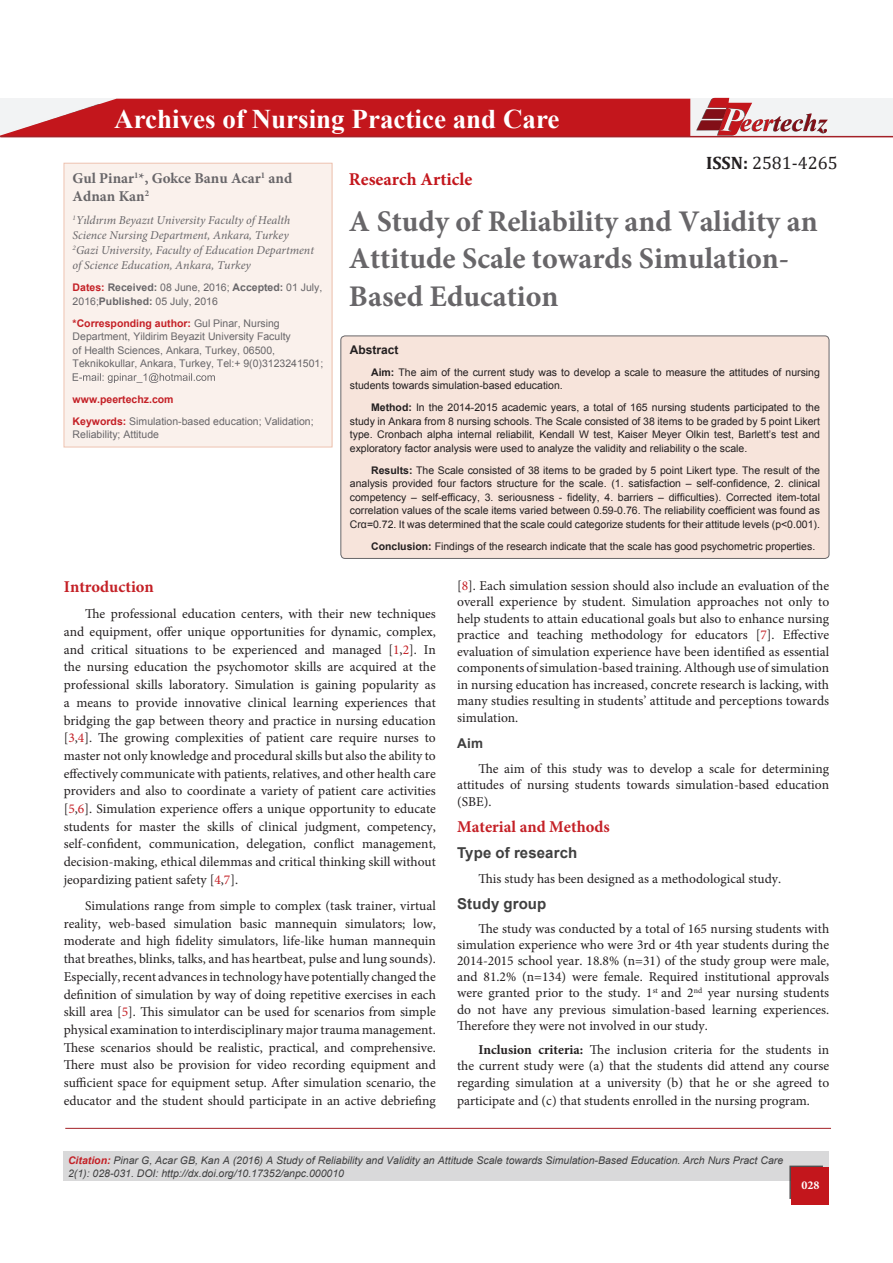
<style>
.page{position:relative;width:893px;height:1263px;background:#fff}
.page>*{position:absolute;margin:0;border:0;box-sizing:border-box;transform-origin:0 0}
.t1{font:700 30px/37.5px "Minion Pro";color:#686669}
.t2{font:700 27px "Times New Roman";color:#fff}
.t3{font:700 18px "Minion Pro";color:#c3161c}
.t4{font:18px "Cambria";color:#231f20}
.subsideheadding{font:700 16.5px "Minion Pro";color:#c42026}
.t5{font:700 15px/18px "Minion Pro";color:#686669}
.subsideheadding-2{font:700 15px "Arial";letter-spacing:.005em;color:#404040}
.bodyText{font:13.5px/17.7px "Minion Pro";color:#231f20;text-align:justify}
.subsideheadding-3{font:700 13.5px "Arial";color:#404040}
.t6{font:italic 12px/15px "Minion Pro";color:#686669}
.t7{font:700 12px "Arial";color:#231f20}
.t8{font:700 12px "Minion Pro";color:#fff}
.bodyText-2{font:10.5px/13.5px "Arial";color:#231f20;text-align:justify}
.t9{font:10.5px/13.5px "Arial";color:#686669}
.Pa1{font:italic 10.5px/13.5px "Arial";color:#3e3e3f}
.t10{font:700 10.5px "Arial";color:#c42026}
.s1{font-weight:700}
.s2{font-weight:700;color:#c42026}
.s3{color:#c42026}
</style>
<div class="page">
<div style="left:0;top:99px;width:893px;height:38px;background:#f2f3f4"></div>
<svg style="left:0;top:99px;width:690px;height:37px;background:#c6292e"></svg>
<hr style="left:0;top:136px;width:893px;height:1px;background:#a42127">
<div style="left:64px;top:1151px;width:765px;height:30px;background:#d9d9da"></div>
<hr style="left:65px;top:1128px;width:766px;height:1px;background:#a42127">
<div style="left:789px;top:1165px;width:34px;height:34px;background:#231f20;opacity:.75"></div>
<svg style="left:792px;top:1167px;width:37px;height:38px"></svg>
<svg style="left:696px;top:98px;width:132px;height:37px"></svg>
<div style="left:341px;top:336px;width:488px;height:222px;background:#f7e4db;border-radius:4px"></div>
<div style="left:340px;top:335px;width:489px;height:224px;border:1px solid #686669;border-radius:4px"></div>
<div style="left:64px;top:163px;width:268px;height:284px;background:#faf1ec"></div>
<svg style="left:73px;top:373px;width:142px;height:10px"></svg>
<div style="left:64px;top:163px;width:268px;height:284px;border:1px solid #eec3b1"></div>
<p class="t2" style="left:114px;top:100px;width:447px">Archives of Nursing Practice and Care</p>
<h3 class="t4" style="left:706px;top:151px;width:133px"><span class="s1">ISSN:</span> 2581-4265</h3>
<p class="t3" style="left:349px;top:166px;width:125px">Research Article</p>
<p class="t1" style="left:349px;top:202px;width:470px">A Study of Reliability and Validity an<br>Attitude Scale towards Simulation-<br>Based Education</p>
<p class="t5" style="left:73px;top:169px;width:221px">Gul Pinar<sup>1</sup>*, Gokce Banu Acar<sup>1</sup> and<br>Adnan Kan<sup>2</sup></p>
<p class="t6" style="left:73px;top:213px;width:219px"><sup>1</sup>Yıldırım Beyazıt University Faculty of Health<br>Science Nursing Department, Ankara, Turkey</p>
<p class="t6" style="left:73px;top:243px;width:243px"><sup>2</sup>Gazi University, Faculty of Education Department of Science Education, Ankara, Turkey</p>
<p class="t9" style="left:73px;top:281px;width:251px"><span class="s2">Dates:</span> <span class="s1">Received:</span> 08 June, 2016; <span class="s1">Accepted:</span> 01 July,<br>2016;<span class="s1">Published:</span> 05 July, 2016</p>
<p class="t9" style="left:73px;top:316px;width:252px"><span class="s2">*Corresponding author:</span> Gul Pinar, Nursing Department, Yildirim Beyazit University Faculty<br>of Health Sciences, Ankara, Turkey, 06500, Teknikokullar, Ankara, Turkey, Tel:+ 9(0)3123241501;</p>
<p class="t10" style="left:73px;top:392px;width:102px">www.peertechz.com</p>
<p class="t9" style="left:73px;top:414px;width:243px"><span class="s2">Keywords:</span> Simulation-based education; Validation;<br>Reliability; Attitude</p>
<p class="t7" style="left:350px;top:341px;width:50px">Abstract</p>
<p class="bodyText-2" style="left:350px;top:365px;width:472px;text-indent:21px"><span class="s1">Aim:</span> The aim of the current study was to develop a scale to measure the attitudes of nursing students towards simulation-based education.</p>
<p class="bodyText-2" style="left:350px;top:400px;width:472px;text-indent:21px"><span class="s1">Method:</span> In the 2014-2015 academic years, a total of 165 nursing students participated to the study in Ankara from 8 nursing schools. The Scale consisted of 38 items to be graded by 5 point Likert type. Cronbach alpha internal reliabilit, Kendall W test, Kaiser Meyer Olkin test, Barlett’s test and exploratory factor analysis were used to analyze the validity and reliability o the scale.</p>
<p class="bodyText-2" style="left:350px;top:463px;width:472px;text-indent:21px"><span class="s1">Results:</span> The Scale consisted of 38 items to be graded by 5 point Likert type. The result of the analysis provided four factors structure for the scale. (1. satisfaction – self-confidence, 2. clinical competency – self-efficacy, 3. seriousness - fidelity, 4. barriers – difficulties). Corrected item-total correlation values of the scale items varied between 0.59-0.76. The reliability coefficient was found as Crα=0.72. It was determined that the scale could categorize students for their attitude levels (p&lt;0.001).</p>
<p class="bodyText-2" style="left:371px;top:539px;width:446px"><span class="s1">Conclusion:</span> Findings of the research indicate that the scale has good psychometric properties.</p>
<p class="bodyText" style="left:457px;top:577px;width:374px;line-height:16.5px">[<span class="s3">8</span>]. Each simulation session should also include an evaluation of the overall experience by student. Simulation approaches not only to help students to attain educational goals but also to enhance nursing practice and teaching methodology for educators [<span class="s3">7</span>]. Effective evaluation of simulation experience have been identified as essential components of simulation-based training. Although use of simulation in nursing education has increased, concrete research is lacking, with many studies resulting in students’ attitude and perceptions towards simulation.</p>
<p class="subsideheadding-3" style="left:457px;top:733px;width:27px">Aim</p>
<p class="bodyText" style="left:457px;top:760px;width:374px;line-height:16.5px;text-indent:21px">The aim of this study was to develop a scale for determining attitudes of nursing students towards simulation-based education (SBE).</p>
<p class="subsideheadding" style="left:457px;top:815px;width:154px">Material and Methods</p>
<p class="subsideheadding-2" style="left:457px;top:842px;width:122px">Type of research</p>
<p class="bodyText" style="left:478px;top:870px;width:304px">This study has been designed as a methodological study.</p>
<p class="subsideheadding-2" style="left:457px;top:893px;width:91px">Study group</p>
<p class="bodyText" style="left:457px;top:921px;width:374px;line-height:16px;text-indent:21px">The study was conducted by a total of 165 nursing students with simulation experience who were 3rd or 4th year students during the 2014-2015 school year. 18.8% (n=31) of the study group were male, and 81.2% (n=134) were female. Required institutional approvals were granted prior to the study. 1<sup>st</sup> and 2<sup>nd</sup> year nursing students do not have any previous simulation-based learning experiences.<br>Therefore they were not involved in our study.</p>
<p class="bodyText" style="left:457px;top:1041px;width:374px;line-height:16.8px;text-indent:21px"><span class="s1">Inclusion criteria:</span> The inclusion criteria for the students in the current study were (a) that the students did attend any course regarding simulation at a university (b) that he or she agreed to participate and (c) that students enrolled in the nursing program.</p>
<p class="subsideheadding" style="left:64px;top:575px;width:92px">Introduction</p>
<p class="bodyText" style="left:64px;top:605px;width:374px;text-indent:21px">The professional education centers, with their new techniques and equipment, offer unique opportunities for dynamic, complex, and critical situations to be experienced and managed [<span class="s3">1</span>,<span class="s3">2</span>]. In the nursing education the psychomotor skills are acquired at the professional skills laboratory. Simulation is gaining popularity as a means to provide innovative clinical learning experiences that bridging the gap between theory and practice in nursing education [<span class="s3">3</span>,<span class="s3">4</span>]. The growing complexities of patient care require nurses to master not only knowledge and procedural skills but also the ability to effectively communicate with patients, relatives, and other health care providers and also to coordinate a variety of patient care activities [<span class="s3">5</span>,<span class="s3">6</span>]. Simulation experience offers a unique opportunity to educate students for master the skills of clinical judgment, competency, self-confident, communication, delegation, conflict management, decision-making, ethical dilemmas and critical thinking skill without jeopardizing patient safety [<span class="s3">4</span>,<span class="s3">7</span>].</p>
<p class="bodyText" style="left:64px;top:897px;width:374px;text-indent:21px">Simulations range from simple to complex (task trainer, virtual reality, web-based simulation basic mannequin simulators; low, moderate and high fidelity simulators, life-like human mannequin that breathes, blinks, talks, and has heartbeat, pulse and lung sounds).<br>Especially, recent advances in technology have potentially changed the definition of simulation by way of doing repetitive exercises in each skill area [<span class="s3">5</span>]. This simulator can be used for scenarios from simple physical examination to interdisciplinary major trauma management.<br>These scenarios should be realistic, practical, and comprehensive.<br>There must also be provision for video recording equipment and sufficient space for equipment setup. After simulation scenario, the educator and the student should participate in an active debriefing</p>
<p class="Pa1" style="left:68px;top:1153px;width:717px"><span class="s2">Citation:</span> Pinar G, Acar GB, Kan A (2016) A Study of Reliability and Validity an Attitude Scale towards Simulation-Based Education. Arch Nurs Pract Care<br>2(1): 028-031. DOI: http://dx.doi.org/10.17352/anpc.000010</p>
<p class="t8" style="left:801px;top:1176px;width:19px">028</p>
</div>
